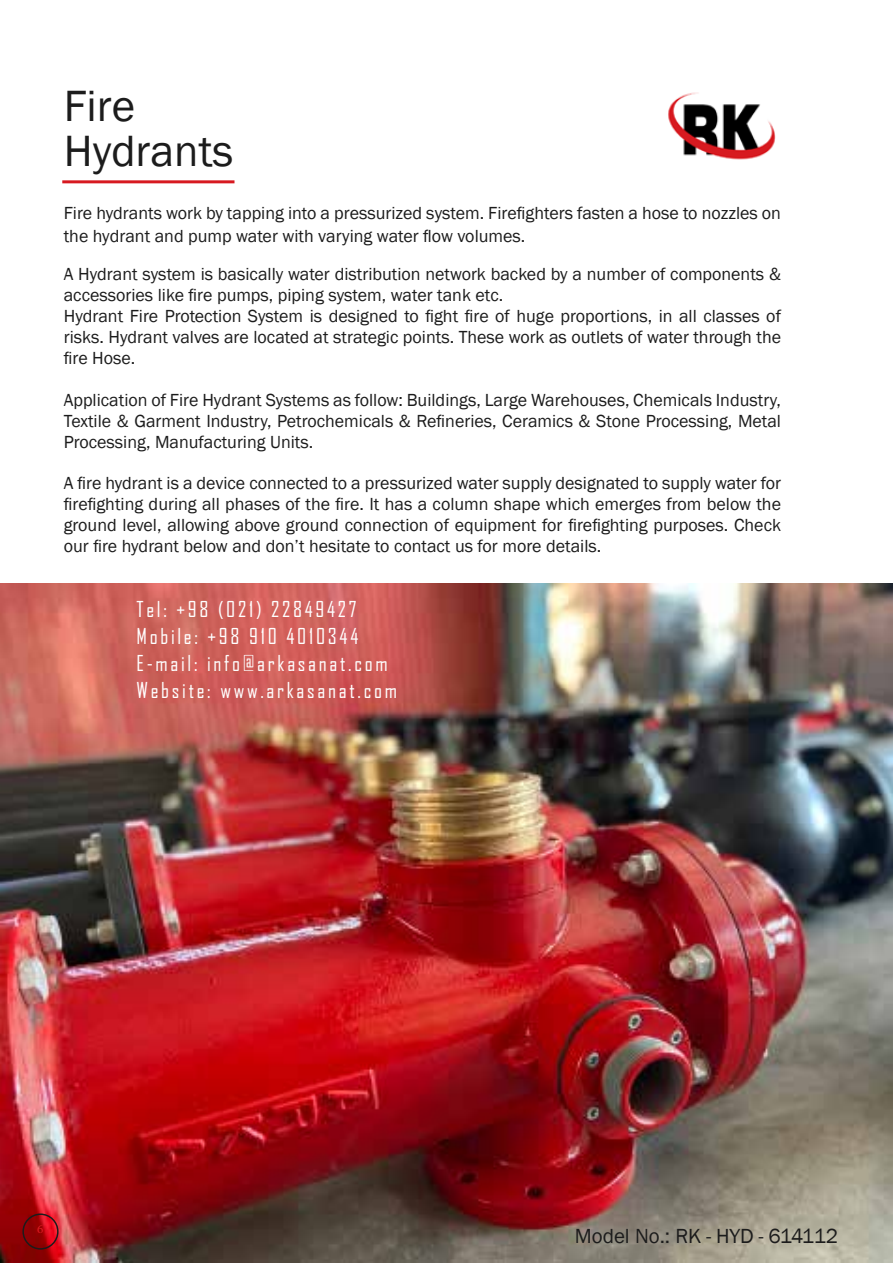
<style>
.page{position:relative;width:893px;height:1263px;background:#fff}
.page>*{position:absolute;margin:0;border:0;box-sizing:border-box;transform-origin:0 0}
.t1{font:45px/45px "Franklin Gothic";color:#1c1c1c}
.t2{font:21px/27px "Agency FB";letter-spacing:.13em;color:#fff}
.t3{font:21px "Franklin Gothic";letter-spacing:-.01em;color:#1c1c1c}
.t4{font:18px/21px "Franklin Gothic";color:#1c1c1c}
.t5{font:18px "Adobe Arabic";color:#d71920}
</style>
<div class="page">
<hr style="left:62px;top:180px;width:172px;height:3px;background:#d71920">
<img style="left:668px;top:92px;width:108px;height:68px">
<img style="left:0;top:584px;width:893px;height:679px">
<div style="left:22px;top:1213px;width:37px;height:36px;border:2px solid #1c1c1c;border-radius:50%"></div>
<h1 class="t1" style="left:64px;top:85px;width:171px">Fire<br>Hydrants</h1>
<p class="t4" style="left:64px;top:202px;width:719px;line-height:22.5px">Fire hydrants work by tapping into a pressurized system. Firefighters fasten a hose to nozzles on the hydrant and pump water with varying water flow volumes.</p>
<p class="t4" style="left:64px;top:264px;width:719px">A Hydrant system is basically water distribution network backed by a number of components &amp; accessories like fire pumps, piping system, water tank etc.<br>Hydrant Fire Protection System is designed to fight fire of huge proportions, in all classes of risks. Hydrant valves are located at strategic points. These work as outlets of water through the fire Hose.</p>
<p class="t4" style="left:64px;top:390px;width:719px;text-align:justify">Application of Fire Hydrant Systems as follow: Buildings, Large Warehouses, Chemicals Industry, Textile &amp; Garment Industry, Petrochemicals &amp; Refineries, Ceramics &amp; Stone Processing, Metal Processing, Manufacturing Units.</p>
<p class="t4" style="left:64px;top:473px;width:719px;text-align:justify">A fire hydrant is a device connected to a pressurized water supply designated to supply water for firefighting during all phases of the fire. It has a column shape which emerges from below the ground level, allowing above ground connection of equipment for firefighting purposes. Check our fire hydrant below and don’t hesitate to contact us for more details.</p>
<p class="t2" style="left:136px;top:595px;width:262px">Tel: +98 (021) 22849427<br>Mobile: +98 910 4010344<br>E-mail: info@arkasanat.com<br>Website: www.arkasanat.com</p>
<p class="t5" style="left:37px;top:1216px;width:8px">6</p>
<p class="t3" style="left:575px;top:1223px;width:265px">Model No.: RK - HYD - 614112</p>
</div>
